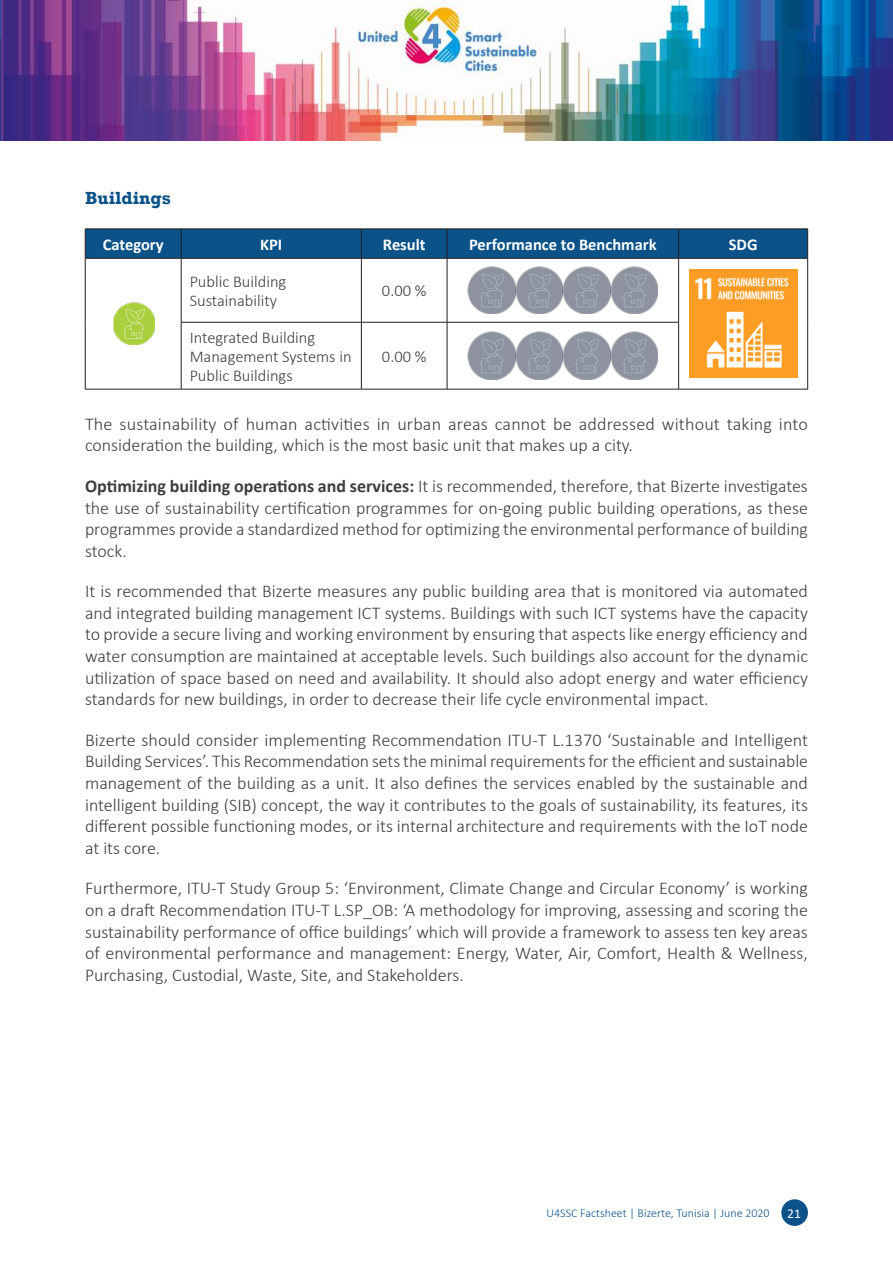
<style>
.page{position:relative;width:893px;height:1263px;background:#fff}
.page>*{position:absolute;margin:0;border:0;box-sizing:border-box;transform-origin:0 0}
.t1{font:300 18px/21.6px "Calibri";color:#3e3e3f;text-align:justify}
.Heading_2{font:700 18px "Rockwell";color:#0a5288}
.Table_text{font:300 16.5px/18.8px "Calibri";color:#3e3e3f}
.Table_head_centred_w{font:700 16.5px "Calibri";color:#fff}
.Table_text_centred{font:300 16.5px "Calibri";color:#3e3e3f}
.t2{font:13.5px "Calibri";color:#fff}
.t3{font:300 12px "Calibri";color:#0a5288}
.s1{font-weight:700}
</style>
<div class="page">
<div style="left:781px;top:1199px;width:27px;height:27px;background:#0a5288;border-radius:50%"></div>
<svg style="left:85px;top:229px;width:723px;height:29px;background:#0a5084"></svg>
<hr style="left:85px;top:258px;width:96px;height:1px;background:#231f20">
<hr style="left:85px;top:258px;width:1px;height:64px;background:#231f20">
<hr style="left:181px;top:258px;width:180px;height:1px;background:#231f20">
<hr style="left:181px;top:258px;width:1px;height:64px;background:#231f20">
<hr style="left:361px;top:258px;width:86px;height:1px;background:#231f20">
<hr style="left:361px;top:258px;width:1px;height:64px;background:#231f20">
<hr style="left:447px;top:258px;width:232px;height:1px;background:#231f20">
<hr style="left:447px;top:258px;width:1px;height:64px;background:#231f20">
<hr style="left:679px;top:258px;width:129px;height:1px;background:#231f20">
<hr style="left:678px;top:258px;width:1px;height:64px;background:#231f20">
<hr style="left:807px;top:258px;width:1px;height:64px;background:#231f20">
<hr style="left:85px;top:322px;width:1px;height:67px;background:#231f20">
<hr style="left:181px;top:322px;width:180px;height:1px;background:#231f20">
<hr style="left:181px;top:322px;width:1px;height:67px;background:#231f20">
<hr style="left:361px;top:322px;width:86px;height:1px;background:#231f20">
<hr style="left:361px;top:322px;width:1px;height:67px;background:#231f20">
<hr style="left:447px;top:322px;width:232px;height:1px;background:#231f20">
<hr style="left:447px;top:322px;width:1px;height:67px;background:#231f20">
<hr style="left:678px;top:322px;width:1px;height:67px;background:#231f20">
<hr style="left:807px;top:322px;width:1px;height:67px;background:#231f20">
<hr style="left:85px;top:389px;width:96px;height:1px;background:#231f20">
<hr style="left:181px;top:389px;width:180px;height:1px;background:#231f20">
<hr style="left:361px;top:389px;width:86px;height:1px;background:#231f20">
<hr style="left:447px;top:389px;width:232px;height:1px;background:#231f20">
<hr style="left:679px;top:389px;width:129px;height:1px;background:#231f20">
<img style="left:113px;top:303px;width:41px;height:41px">
<img style="left:468px;top:266px;width:190px;height:48px">
<img style="left:689px;top:269px;width:108px;height:108px">
<img style="left:468px;top:332px;width:190px;height:47px">
<img style="left:0;top:0;width:893px;height:140px">
<h2 class="Heading_2" style="left:85px;top:187px;width:87px">Buildings</h2>
<p class="Table_head_centred_w" style="left:103px;top:233px;width:62px">Category</p>
<p class="Table_head_centred_w" style="left:260px;top:233px;width:24px">KPI</p>
<p class="Table_head_centred_w" style="left:383px;top:233px;width:44px">Result</p>
<p class="Table_head_centred_w" style="left:469px;top:233px;width:189px">Performance to Benchmark</p>
<p class="Table_head_centred_w" style="left:729px;top:233px;width:30px">SDG</p>
<p class="Table_text" style="left:190px;top:272px;width:98px">Public Building<br>Sustainability</p>
<p class="Table_text_centred" style="left:382px;top:280px;width:46px">0.00 %</p>
<p class="Table_text" style="left:190px;top:328px;width:163px">Integrated Building<br>Management Systems in<br>Public Buildings</p>
<p class="Table_text_centred" style="left:382px;top:346px;width:46px">0.00 %</p>
<p class="t1" style="left:85px;top:413px;width:724px">The sustainability of human activities in urban areas cannot be addressed without taking into consideration the building, which is the most basic unit that makes up a city.</p>
<p class="t1" style="left:85px;top:475px;width:724px"><span class="s1">Optimizing building operations and services:</span> It is recommended, therefore, that Bizerte investigates the use of sustainability certification programmes for on-going public building operations, as these programmes provide a standardized method for optimizing the environmental performance of building stock.</p>
<p class="t1" style="left:85px;top:580px;width:724px">It is recommended that Bizerte measures any public building area that is monitored via automated and integrated building management ICT systems. Buildings with such ICT systems have the capacity to provide a secure living and working environment by ensuring that aspects like energy efficiency and water consumption are maintained at acceptable levels. Such buildings also account for the dynamic utilization of space based on need and availability. It should also adopt energy and water efficiency standards for new buildings, in order to decrease their life cycle environmental impact.</p>
<p class="t1" style="left:85px;top:729px;width:724px">Bizerte should consider implementing Recommendation ITU-T L.1370 ‘Sustainable and Intelligent Building Services’. This Recommendation sets the minimal requirements for the efficient and sustainable management of the building as a unit. It also defines the services enabled by the sustainable and intelligent building (SIB) concept, the way it contributes to the goals of sustainability, its features, its different possible functioning modes, or its internal architecture and requirements with the IoT node at its core.</p>
<p class="t1" style="left:85px;top:877px;width:724px">Furthermore, ITU-T Study Group 5: ‘Environment, Climate Change and Circular Economy’ is working on a draft Recommendation ITU-T L.SP_OB: ‘A methodology for improving, assessing and scoring the sustainability performance of office buildings’ which will provide a framework to assess ten key areas of environmental performance and management: Energy, Water, Air, Comfort, Health &amp; Wellness, Purchasing, Custodial, Waste, Site, and Stakeholders.</p>
<p class="t3" style="left:546px;top:1206px;width:225px">U4SSC Factsheet | Bizerte, Tunisia | June 2020</p>
<p class="t2" style="left:787px;top:1204px;width:15px">21</p>
</div>
